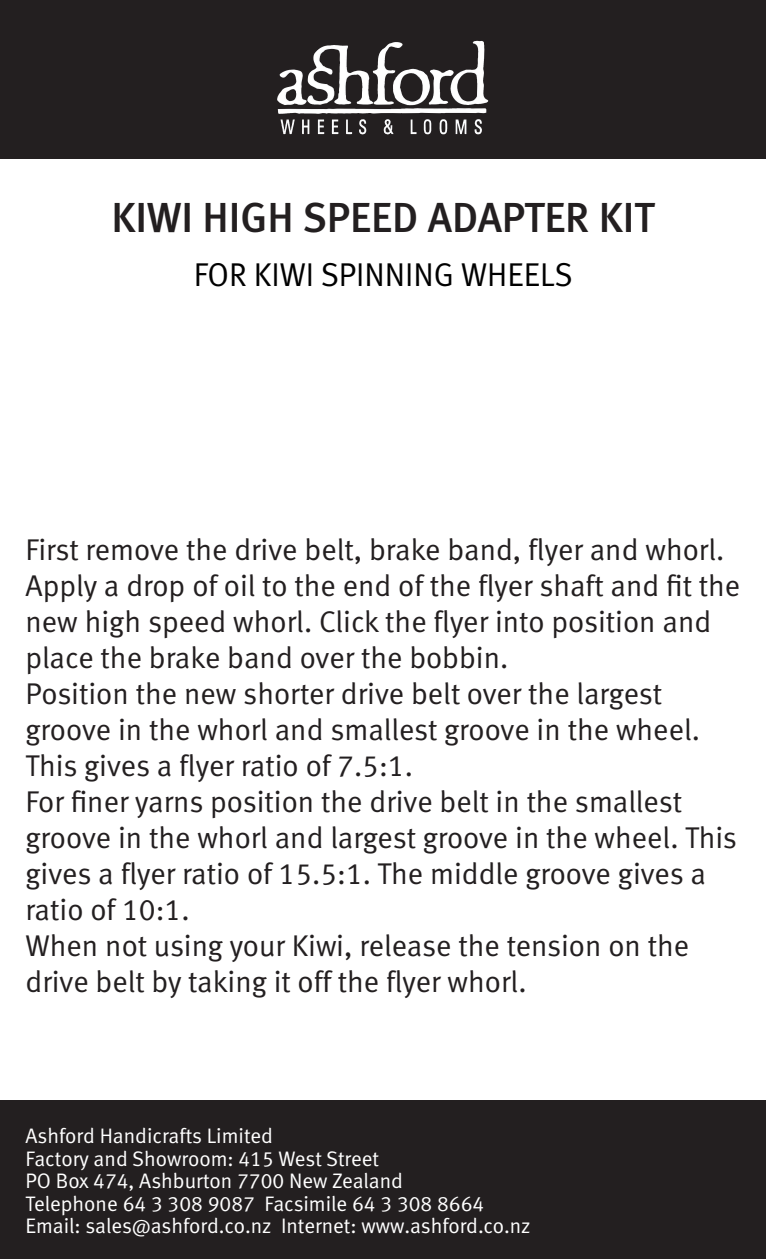
<style>
.page{position:relative;width:766px;height:1259px;background:#fff}
.page>*{position:absolute;margin:0;border:0;box-sizing:border-box;transform-origin:0 0}
.Product_Name{font:42px "Meta Medium LF";color:#231f20}
.t1{font:33px "Meta Normal LF";color:#000}
.t2{font:30px/36px "Meta Normal LF";color:#231f20}
.t3{font:21px/22.5px "Meta Normal LF";color:#fff}
</style>
<div class="page">
<div style="left:0;top:0;width:765px;height:158px;background:#231f20"></div>
<img style="left:450px;top:41px;width:28px;height:64px">
<div style="left:0;top:1100px;width:765px;height:159px;background:#231f20"></div>
<p class="Product_Name" style="left:111px;top:193px;width:544px">KIWI HIGH SPEED ADAPTER KIT</p>
<p class="t1" style="left:194px;top:256px;width:380px">FOR KIWI SPINNING WHEELS</p>
<p class="t2" style="left:26px;top:531px;width:715px">First remove the drive belt, brake band, flyer and whorl.<br>Apply a drop of oil to the end of the flyer shaft and fit the new high speed whorl. Click the flyer into position and place the brake band over the bobbin.</p>
<p class="t2" style="left:26px;top:675px;width:676px">Position the new shorter drive belt over the largest groove in the whorl and smallest groove in the wheel.<br>This gives a flyer ratio of 7.5:1.</p>
<p class="t2" style="left:26px;top:783px;width:712px">For finer yarns position the drive belt in the smallest groove in the whorl and largest groove in the wheel. This gives a flyer ratio of 15.5:1. The middle groove gives a ratio of 10:1.</p>
<p class="t2" style="left:26px;top:927px;width:665px">When not using your Kiwi, release the tension on the drive belt by taking it off the flyer whorl.</p>
<p class="t3" style="left:26px;top:1124px;width:506px">Ashford Handicrafts Limited<br>Factory and Showroom: 415 West Street<br>PO Box 474, Ashburton 7700 New Zealand<br>Telephone 64 3 308 9087 Facsimile 64 3 308 8664<br>Email: sales@ashford.co.nz Internet: www.ashford.co.nz</p>
</div>
